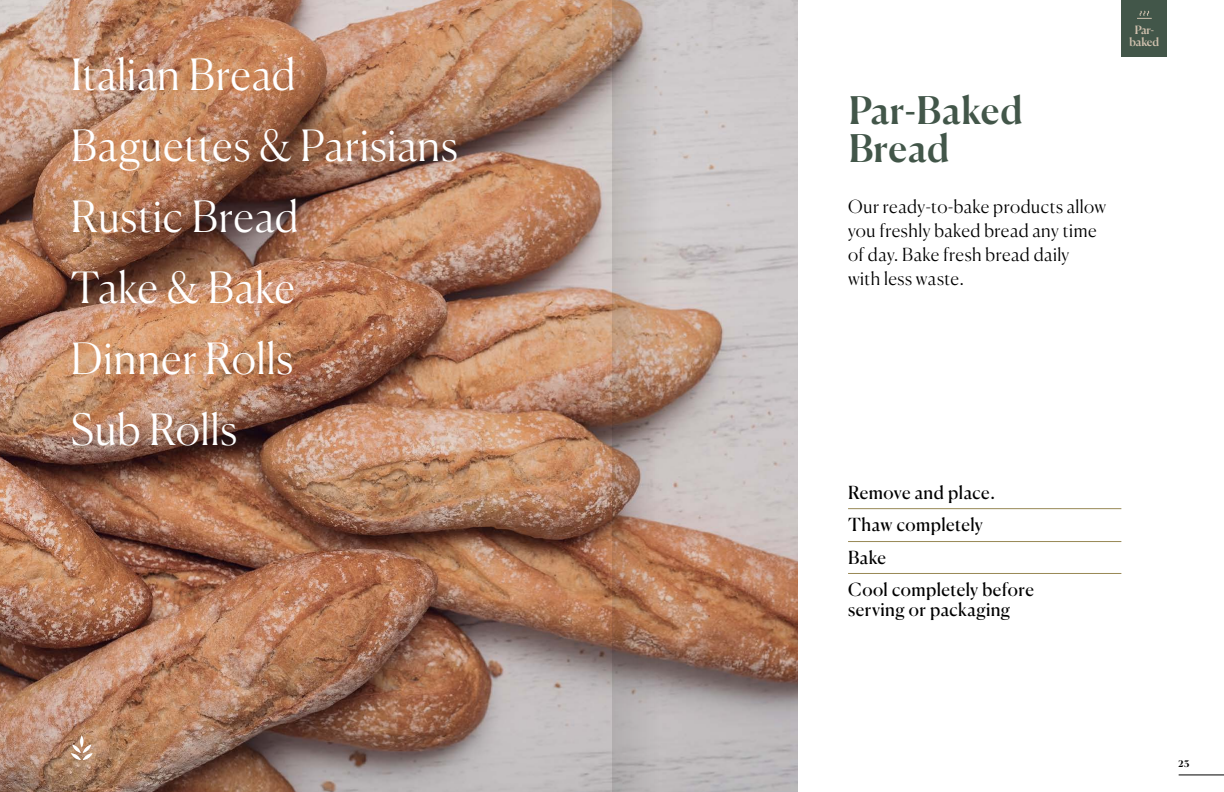
<style>
.page{position:relative;width:1224px;height:792px;background:#fff}
.page>*{position:absolute;margin:0;border:0;box-sizing:border-box;transform-origin:0 0}
.t1{font:300 43px/71px "Canela";letter-spacing:.015em;color:#fff}
.t2{font:500 38px/38px "Canela";letter-spacing:.01em;color:#425649}
.t3{font:300 18px/24px "Canela";letter-spacing:.025em;color:#000}
.t4{font:18px/32.5px "Canela";letter-spacing:.025em;color:#000}
.t5{font:500 11.5px/11.5px "Canela";letter-spacing:-.025em;color:#cfc0ad;text-align:center}
.t6{font:700 9px "Canela";color:#000}
</style>
<div class="page">
<hr style="left:1179px;top:775px;width:45px;height:1px;background:#000">
<img style="left:0;top:0;width:798px;height:792px">
<svg style="left:71px;top:735px;width:22px;height:25px"></svg>
<hr style="left:848px;top:508px;width:273px;height:1px;background:#988855">
<hr style="left:848px;top:573px;width:273px;height:1px;background:#988855">
<hr style="left:848px;top:541px;width:273px;height:1px;background:#988855">
<div style="left:1121px;top:0;width:46px;height:57px;background:#425649"></div>
<svg style="left:1137px;top:10px;width:15px;height:9px"></svg>
<svg style="left:612px;top:0;width:48px;height:792px;background:#b29c90"></svg>
<h1 class="t1" style="left:71px;top:35px;width:388px">Italian Bread<br>Baguettes &amp; Parisians<br>Rustic Bread<br>Take &amp; Bake<br>Dinner Rolls<br>Sub Rolls</h1>
<h2 class="t2" style="left:848px;top:88px;width:176px">Par-Baked<br>Bread</h2>
<p class="t3" style="left:848px;top:193px;width:260px">Our ready-to-bake products allow you freshly baked bread any time of day. Bake fresh bread daily<br>with less waste.</p>
<p class="t5" style="left:1130px;top:24px;width:31px">Par&shy;baked</p>
<p class="t4" style="left:848px;top:475px;width:187px">Remove and place.<br>Thaw completely<br>Bake<br>Cool completely before</p>
<p class="t4" style="left:848px;top:592px;width:164px">serving or packaging</p>
<p class="t6" style="left:1179px;top:757px;width:12px">23</p>
</div>
